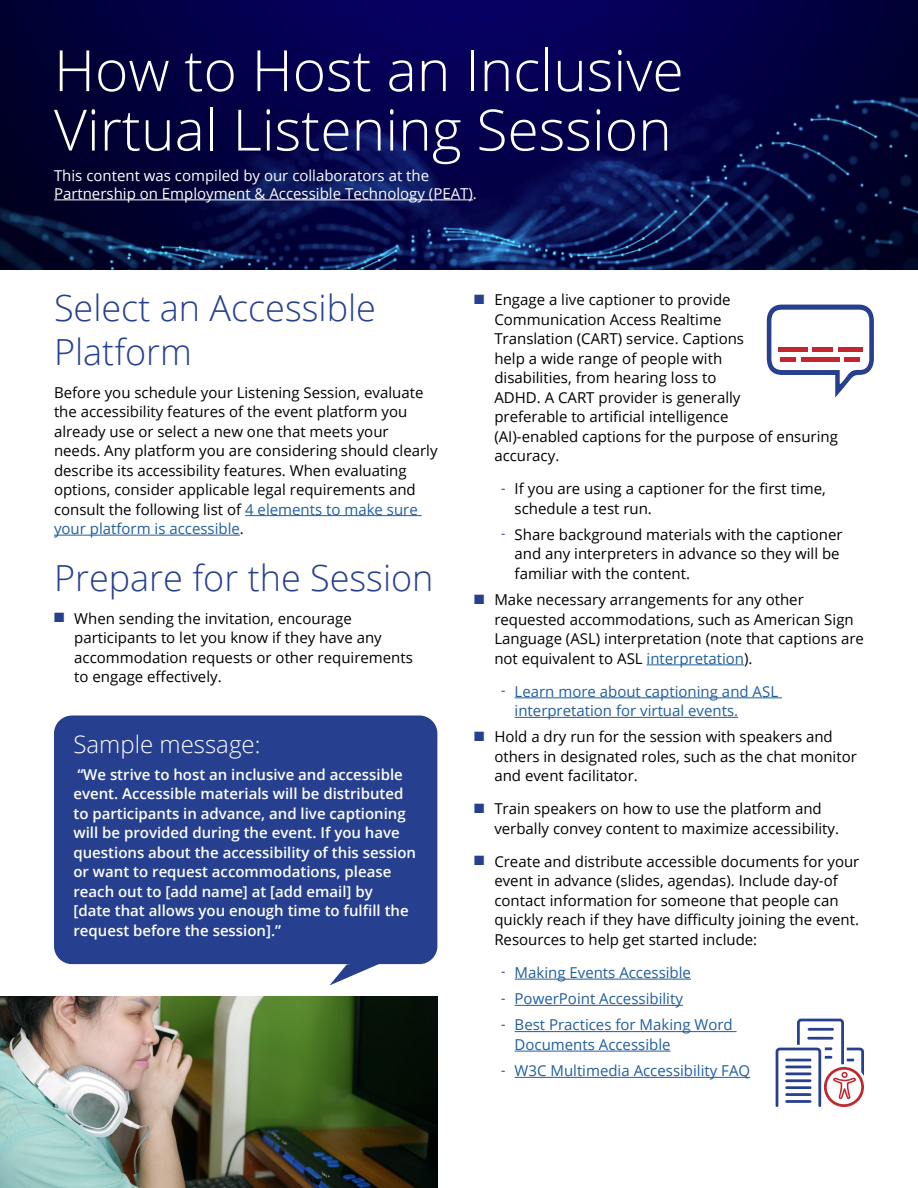
<style>
.page{position:relative;width:918px;height:1188px;background:#fff}
.page>*{position:absolute;margin:0;border:0;box-sizing:border-box;transform-origin:0 0}
.t1{font:300 57px/59.4px "Open Sans";color:#fff}
.t2{font:300 36px/43.2px "Open Sans";color:#25408f}
.t3{font:300 24px "Open Sans";color:#fff}
.t4{font:15px/19.5px "Open Sans";color:#000}
.t5{font:600 15px/19.5px "Open Sans";color:#fff}
.t6{font:15px/19.5px "Open Sans";color:#215e9e}
.t7{font:15px/18px "Open Sans";color:#fff}
.s1{color:#215e9e}
.s2{color:#25408f}
.s3{font-size:13.5px;color:#25408f}
</style>
<div class="page">
<img style="left:0;top:0;width:918px;height:270px">
<hr style="left:54px;top:199px;width:419px;height:1px;background:#fff">
<hr style="left:245px;top:515px;width:177px;height:1px;background:#215e9e">
<hr style="left:54px;top:535px;width:186px;height:1px;background:#215e9e">
<svg style="left:329px;top:964px;width:67px;height:21px"></svg>
<div style="left:54px;top:716px;width:383px;height:248px;background:#26408f;border-radius:18px"></div>
<img style="left:0;top:997px;width:437px;height:191px">
<hr style="left:647px;top:664px;width:97px;height:1px;background:#215e9e">
<hr style="left:515px;top:697px;width:267px;height:1px;background:#215e9e">
<hr style="left:515px;top:717px;width:223px;height:1px;background:#215e9e">
<hr style="left:515px;top:979px;width:176px;height:1px;background:#215e9e">
<hr style="left:515px;top:1005px;width:168px;height:1px;background:#215e9e">
<hr style="left:515px;top:1031px;width:222px;height:1px;background:#215e9e">
<hr style="left:515px;top:1051px;width:156px;height:1px;background:#215e9e">
<hr style="left:515px;top:1077px;width:235px;height:1px;background:#215e9e">
<svg style="left:767px;top:305px;width:107px;height:93px"></svg>
<hr style="left:801px;top:358px;width:39px;height:4px;background:#c2262e">
<div style="left:778px;top:347px;width:30px;height:5px;background:#c2262e"></div>
<hr style="left:838px;top:348px;width:24px;height:4px;background:#c2262e">
<hr style="left:813px;top:348px;width:20px;height:4px;background:#c2262e">
<hr style="left:781px;top:358px;width:15px;height:4px;background:#c2262e">
<hr style="left:844px;top:358px;width:16px;height:4px;background:#c2262e">
<svg style="left:776px;top:1019px;width:88px;height:88px"></svg>
<h1 class="t1" style="left:54px;top:39px;width:631px">How to Host an Inclusive<br>Virtual Listening Session</h1>
<h2 class="t7" style="left:54px;top:166px;width:424px">This content was compiled by our collaborators at the<br>Partnership on Employment &amp; Accessible Technology (PEAT).</h2>
<h2 class="t2" style="left:54px;top:286px;width:324px">Select an Accessible<br>Platform</h2>
<p class="t4" style="left:54px;top:382px;width:385px">Before you schedule your Listening Session, evaluate the accessibility features of the event platform you already use or select a new one that meets your needs. Any platform you are considering should clearly describe its accessibility features. When evaluating options, consider applicable legal requirements and consult the following list of <span class="s1">4 elements to make sure your platform is accessible</span>.</p>
<h2 class="t2" style="left:54px;top:555px;width:381px">Prepare for the Session</h2>
<p class="t4" style="left:74px;top:608px;width:340px;text-indent:-20px"><span class="s2">■</span> When sending the invitation, encourage participants to let you know if they have any accommodation requests or other requirements to engage effectively.</p>
<h3 class="t3" style="left:73px;top:728px;width:189px">Sample message:</h3>
<h3 class="t5" style="left:73px;top:764px;width:344px">“We strive to host an inclusive and accessible event. Accessible materials will be distributed to participants in advance, and live captioning will be provided during the event. If you have questions about the accessibility of this session or want to request accommodations, please reach out to [add name] at [add email] by<br>[date that allows you enough time to fulfill the request before the session].”</h3>
<p class="t4" style="left:494px;top:290px;width:345px;text-indent:-20px"><span class="s2">■</span> Engage a live captioner to provide Communication Access Realtime<br>Translation (CART) service. Captions<br>help a wide range of people with<br>disabilities, from hearing loss to<br>ADHD. A CART provider is generally<br>preferable to artificial intelligence<br>(AI)-enabled captions for the purpose of ensuring accuracy.</p>
<p class="t4" style="left:515px;top:479px;width:313px;text-indent:-14px"><span class="s3">-</span> If you are using a captioner for the first time, schedule a test run.</p>
<p class="t4" style="left:515px;top:524px;width:330px;text-indent:-14px"><span class="s3">-</span> Share background materials with the captioner and any interpreters in advance so they will be familiar with the content.</p>
<p class="t4" style="left:494px;top:590px;width:371px;text-indent:-20px"><span class="s2">■</span> Make necessary arrangements for any other requested accommodations, such as American Sign Language (ASL) interpretation (note that captions are not equivalent to ASL <span class="s1">interpretation</span>).</p>
<p class="t6" style="left:515px;top:681px;width:265px;text-indent:-14px"><span class="s3">-</span> Learn more about captioning and ASL interpretation for virtual events.</p>
<p class="t4" style="left:494px;top:727px;width:364px;text-indent:-20px"><span class="s2">■</span> Hold a dry run for the session with speakers and others in designated roles, such as the chat monitor and event facilitator.</p>
<p class="t4" style="left:494px;top:799px;width:346px;text-indent:-20px"><span class="s2">■</span> Train speakers on how to use the platform and verbally convey content to maximize accessibility.</p>
<p class="t4" style="left:494px;top:851px;width:367px;text-indent:-20px"><span class="s2">■</span> Create and distribute accessible documents for your event in advance (slides, agendas). Include day-of contact information for someone that people can quickly reach if they have difficulty joining the event.<br>Resources to help get started include:</p>
<p class="t6" style="left:501px;top:962px;width:191px"><span class="s3">-</span> Making Events Accessible</p>
<p class="t6" style="left:501px;top:989px;width:183px"><span class="s3">-</span> PowerPoint Accessibility</p>
<p class="t6" style="left:515px;top:1015px;width:220px;text-indent:-14px"><span class="s3">-</span> Best Practices for Making Word<br>Documents Accessible</p>
<p class="t6" style="left:501px;top:1061px;width:251px"><span class="s3">-</span> W3C Multimedia Accessibility FAQ</p>
</div>
